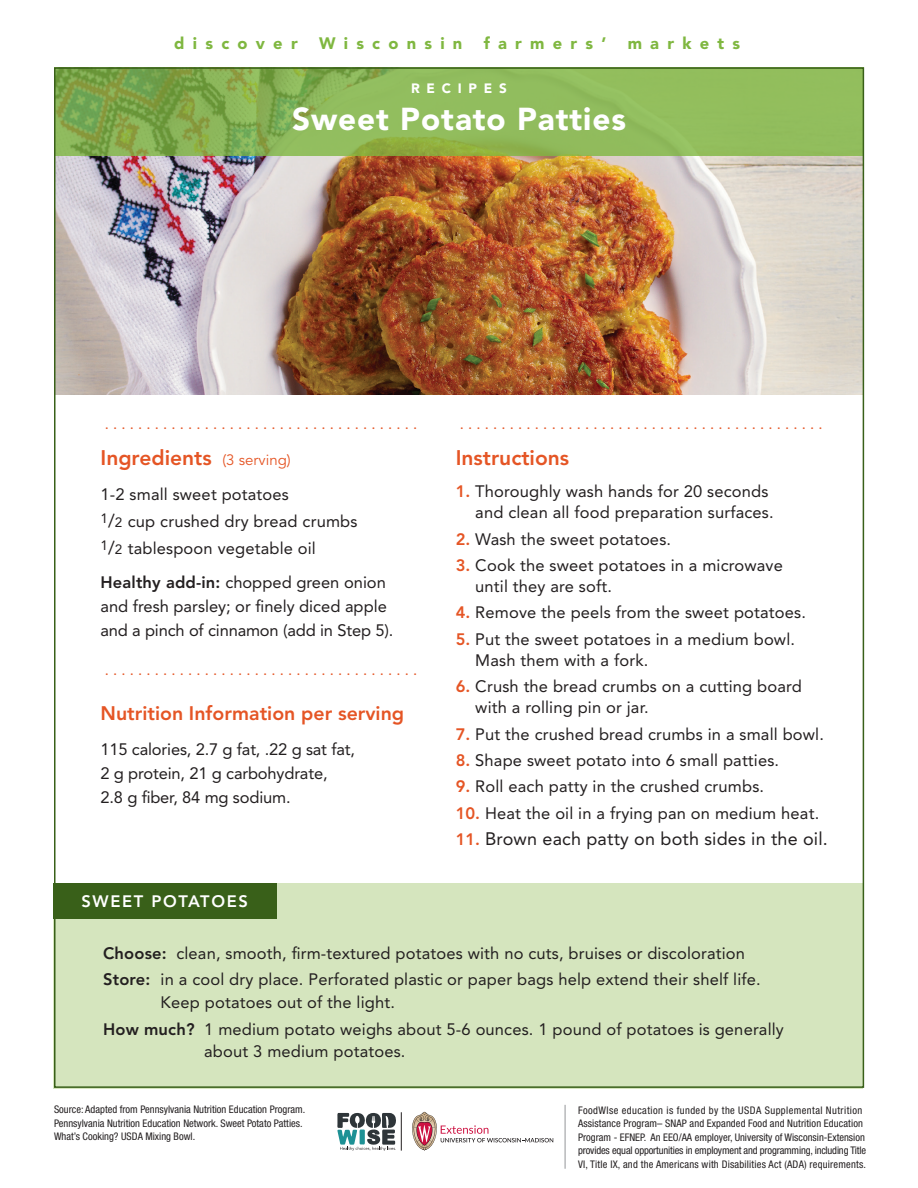
<style>
.page{position:relative;width:918px;height:1188px;background:#fff}
.page>*{position:absolute;margin:0;border:0;box-sizing:border-box;transform-origin:0 0}
.Head_-white{font:900 31.5px "Avenir";letter-spacing:.03em;color:#fff}
.Text_-_Facilitator_G{font:800 21px "Avenir";color:#e55525}
.Text_-_Facilitator_G-2{font:800 19.5px "Avenir";color:#e55525}
.Text_-_Facilitator_G-3{font:18px "Avenir";letter-spacing:.01em;color:#231f20}
.Text_-_Facilitator_G-4{font:16.5px/21px "Avenir";letter-spacing:.01em;color:#231f20}
.Text_-_Facilitator_G-5{font:16.5px/24px "Avenir";letter-spacing:-.01em;color:#231f20}
.t1{font:900 16.5px "Avenir";letter-spacing:.5em;color:#7fb740}
.Text_-_Facilitator_G-6{font:800 16.5px "Avenir";letter-spacing:.1em;color:#fff}
.Text_-_Facilitator_G-7{font:15px "Avenir";color:#e55525}
.t2{font:900 13.5px "Avenir";letter-spacing:.5em;color:#fff}
.small_type_-_bottom{font:condensed 10.5px/13.5px "Helvetica Neue";color:#231f20}
.s1{font-weight:400;font-size:15px}
.s2{font-size:18px}
.s3{font-size:13.5px}
.s4{font-weight:800}
.s5{font-weight:800;color:#e55525}
.s6{font-weight:800;font-size:16.5px;color:#e55525}
</style>
<div class="page">
<hr style="left:401px;top:1112px;width:1px;height:39px;background:#231f20">
<svg style="left:337px;top:1113px;width:59px;height:38px"></svg>
<svg style="left:412px;top:1112px;width:141px;height:39px"></svg>
<hr style="left:565px;top:1105px;width:1px;height:64px;background:#939598">
<img style="left:57px;top:156px;width:804px;height:239px">
<svg style="left:57px;top:70px;width:804px;height:86px;background:#8bb557"></svg>
<div style="left:53px;top:883px;width:810px;height:206px;background:#d5e5be"></div>
<div style="left:53px;top:883px;width:223px;height:36px;background:#396019"></div>
<p class="t1" style="left:174px;top:33px;width:125px">discover</p>
<p class="t1" style="left:319px;top:33px;width:145px">Wisconsin</p>
<p class="t1" style="left:484px;top:33px;width:124px">farmers’</p>
<p class="t1" style="left:628px;top:33px;width:114px">markets</p>
<p class="t2" style="left:411px;top:80px;width:97px">RECIPES</p>
<p class="Head_-white" style="left:292px;top:100px;width:335px">Sweet Potato Patties</p>
<p class="Text_-_Facilitator_G-7" style="left:105px;top:416px;width:314px">. . . . . . . . . . . . . . . . . . . . . . . . . . . . . . . . . . . . . .</p>
<p class="Text_-_Facilitator_G" style="left:100px;top:446px;width:192px">Ingredients <span class="s1">(3 serving)</span></p>
<p class="Text_-_Facilitator_G-4" style="left:100px;top:484px;width:190px">1-2 small sweet potatoes</p>
<p class="Text_-_Facilitator_G-4" style="left:100px;top:511px;width:259px"><sup>1</sup><span class="s2">/</span><span class="s3">2</span> cup crushed dry bread crumbs</p>
<p class="Text_-_Facilitator_G-4" style="left:100px;top:538px;width:217px"><sup>1</sup><span class="s2">/</span><span class="s3">2</span> tablespoon vegetable oil</p>
<p class="Text_-_Facilitator_G-4" style="left:100px;top:570px;width:288px;line-height:24px"><span class="s4">Healthy add-in:</span> chopped green onion and fresh parsley; or finely diced apple</p>
<p class="Text_-_Facilitator_G-5" style="left:100px;top:618px;width:294px">and a pinch of cinnamon (add in Step 5).</p>
<p class="Text_-_Facilitator_G-7" style="left:105px;top:661px;width:314px">. . . . . . . . . . . . . . . . . . . . . . . . . . . . . . . . . . . . . .</p>
<p class="Text_-_Facilitator_G-2" style="left:100px;top:702px;width:305px">Nutrition Information per serving</p>
<p class="Text_-_Facilitator_G-5" style="left:100px;top:737px;width:256px">115 calories, 2.7 g fat, .22 g sat fat,<br>2 g protein, 21 g carbohydrate,<br>2.8 g fiber, 84 mg sodium.</p>
<p class="Text_-_Facilitator_G-6" style="left:81px;top:892px;width:168px">SWEET POTATOES</p>
<p class="Text_-_Facilitator_G-7" style="left:460px;top:416px;width:364px">. . . . . . . . . . . . . . . . . . . . . . . . . . . . . . . . . . . . . . . . . . . .</p>
<p class="Text_-_Facilitator_G" style="left:456px;top:446px;width:115px">Instructions</p>
<p class="Text_-_Facilitator_G-4" style="left:475px;top:481px;width:300px;text-indent:-20px"><span class="s5">1.</span> Thoroughly wash hands for 20 seconds and clean all food preparation surfaces.</p>
<p class="Text_-_Facilitator_G-4" style="left:456px;top:529px;width:217px"><span class="s5">2.</span> Wash the sweet potatoes.</p>
<p class="Text_-_Facilitator_G-4" style="left:475px;top:555px;width:309px;text-indent:-20px"><span class="s5">3.</span> Cook the sweet potatoes in a microwave until they are soft.</p>
<p class="Text_-_Facilitator_G-4" style="left:456px;top:602px;width:352px"><span class="s5">4.</span> Remove the peels from the sweet potatoes.</p>
<p class="Text_-_Facilitator_G-4" style="left:475px;top:629px;width:321px;text-indent:-20px"><span class="s5">5.</span> Put the sweet potatoes in a medium bowl.<br>Mash them with a fork.</p>
<p class="Text_-_Facilitator_G-4" style="left:475px;top:676px;width:328px;text-indent:-20px"><span class="s5">6.</span> Crush the bread crumbs on a cutting board with a rolling pin or jar.</p>
<p class="Text_-_Facilitator_G-4" style="left:456px;top:724px;width:370px"><span class="s5">7.</span> Put the crushed bread crumbs in a small bowl.</p>
<p class="Text_-_Facilitator_G-4" style="left:456px;top:750px;width:325px"><span class="s5">8.</span> Shape sweet potato into 6 small patties.</p>
<p class="Text_-_Facilitator_G-4" style="left:456px;top:776px;width:310px"><span class="s5">9.</span> Roll each patty in the crushed crumbs.</p>
<p class="Text_-_Facilitator_G-4" style="left:456px;top:803px;width:365px"><span class="s5">10.</span> Heat the oil in a frying pan on medium heat.</p>
<p class="Text_-_Facilitator_G-3" style="left:456px;top:829px;width:374px"><span class="s6">11.</span> Brown each patty on both sides in the oil.</p>
<p class="Text_-_Facilitator_G-4" style="left:103px;top:942px;width:643px"><span class="s4">Choose:</span> clean, smooth, firm-textured potatoes with no cuts, bruises or discoloration</p>
<p class="Text_-_Facilitator_G-4" style="left:161px;top:969px;width:602px;line-height:22.5px;text-indent:-58px"><span class="s4">Store:</span> in a cool dry place. Perforated plastic or paper bags help extend their shelf life.<br>Keep potatoes out of the light.</p>
<p class="Text_-_Facilitator_G-4" style="left:204px;top:1018px;width:581px;line-height:22.5px;text-indent:-101px"><span class="s4">How much?</span> 1 medium potato weighs about 5-6 ounces. 1 pound of potatoes is generally about 3 medium potatoes.</p>
<p class="small_type_-_bottom" style="left:54px;top:1103px;width:253px">Source: Adapted from Pennsylvania Nutrition Education Program.<br>Pennsylvania Nutrition Education Network. Sweet Potato Patties.<br>What’s Cooking? USDA Mixing Bowl.</p>
<p class="small_type_-_bottom" style="left:578px;top:1103px;width:289px">FoodWIse education is funded by the USDA Supplemental Nutrition Assistance Program– SNAP and Expanded Food and Nutrition Education Program - EFNEP. An EEO/AA employer, University of Wisconsin-Extension provides equal opportunities in employment and programming, including Title VI, Title IX, and the Americans with Disabilities Act (ADA) requirements.</p>
</div>
